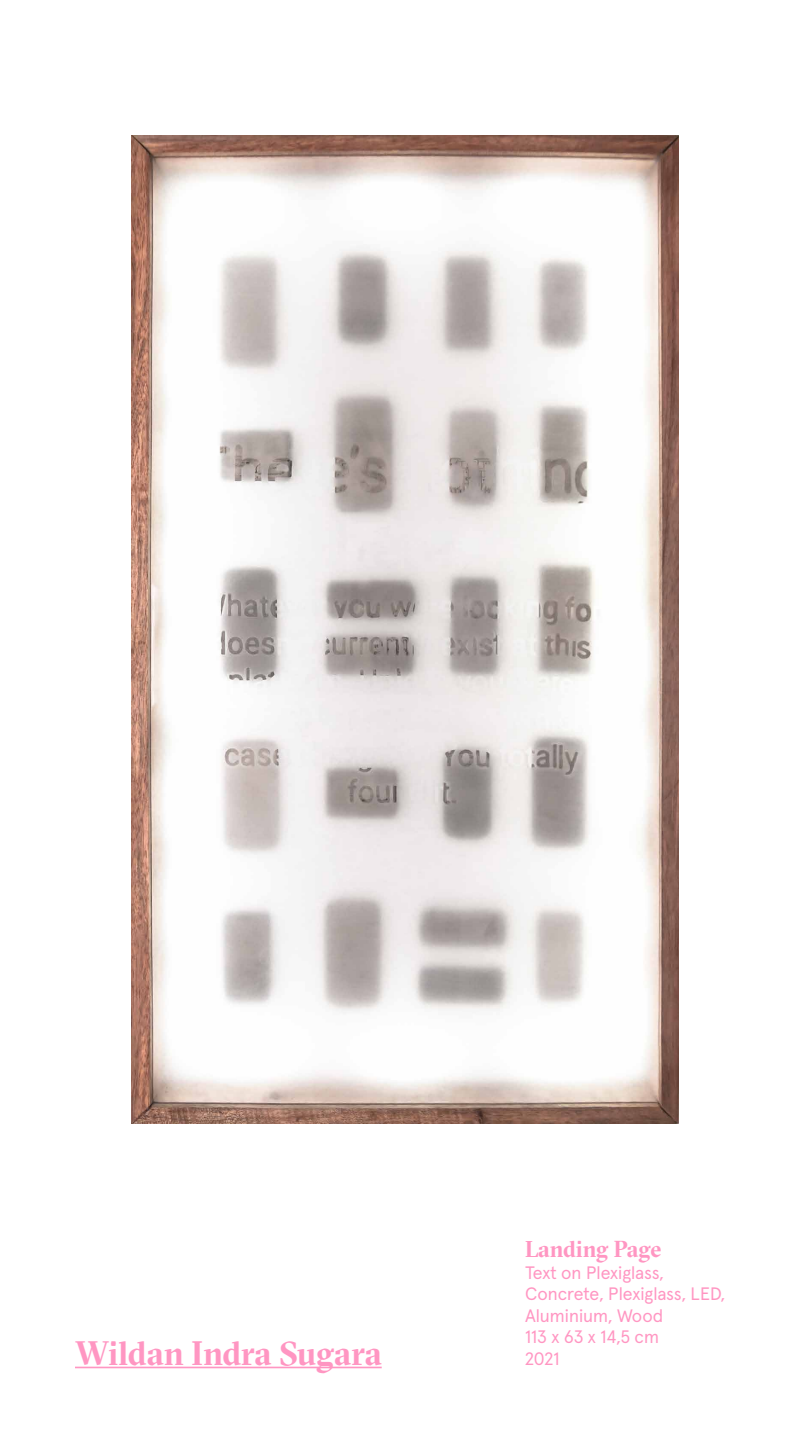
<style>
.page{position:relative;width:810px;height:1440px;background:#fff}
.page>*{position:absolute;margin:0;border:0;box-sizing:border-box;transform-origin:0 0}
.t1{font:700 33px "GT Sectra Fine";letter-spacing:-.005em;color:#ff96c2}
.t2{font:700 22.5px "GT Sectra Fine";color:#ff96c2}
.t3{font:18px/21.6px "Apercu Pro";color:#ff96c2}
</style>
<div class="page">
<hr style="left:75px;top:1367px;width:307px;height:1px;background:#ff96c2">
<img style="left:131px;top:135px;width:548px;height:989px">
<h1 class="t1" style="left:75px;top:1332px;width:308px">Wildan Indra Sugara</h1>
<p class="t2" style="left:525px;top:1235px;width:138px">Landing Page</p>
<p class="t3" style="left:525px;top:1260px;width:202px">Text on Plexiglass,<br>Concrete, Plexiglass, LED,<br>Aluminium, Wood<br>113 x 63 x 14,5 cm<br>2021</p>
</div>
